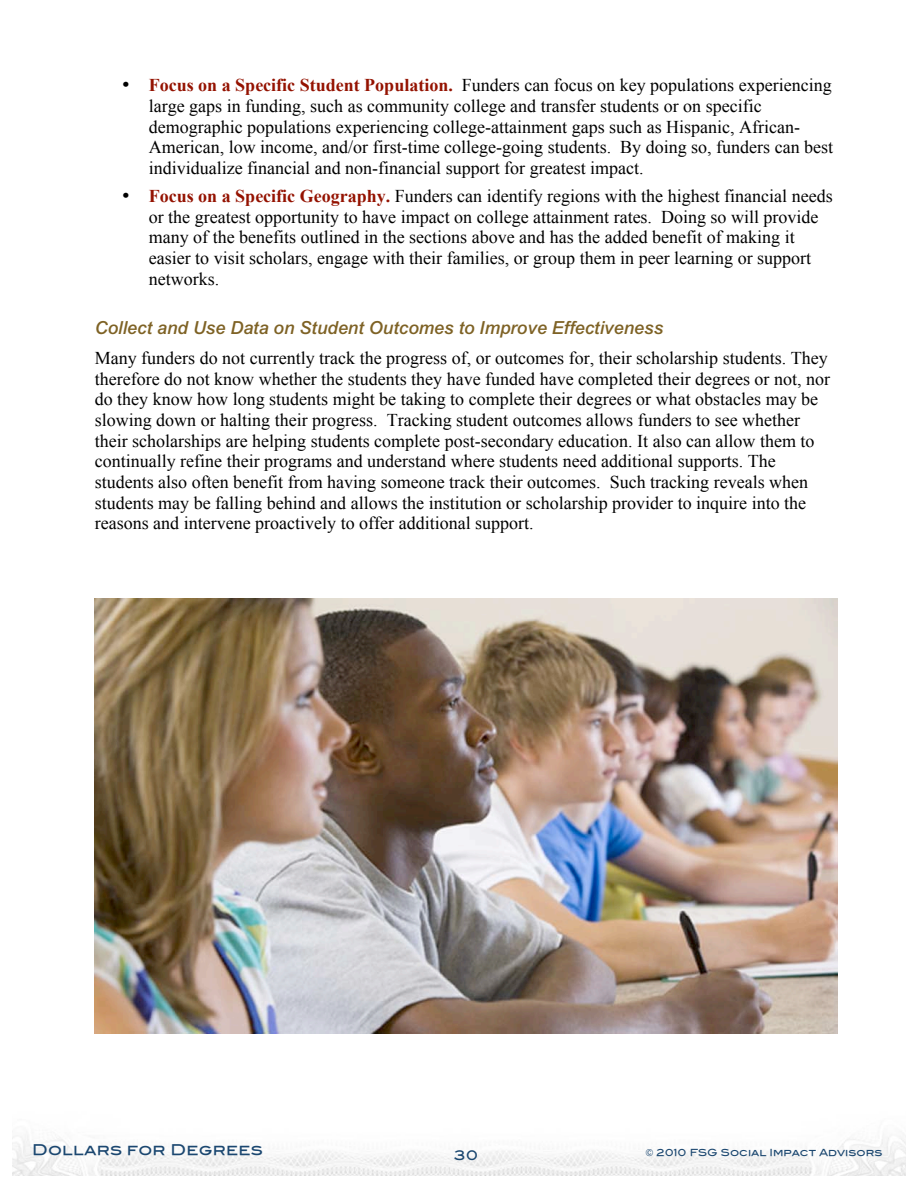
<style>
.page{position:relative;width:918px;height:1188px;background:#fff}
.page>*{position:absolute;margin:0;border:0;box-sizing:border-box;transform-origin:0 0}
.t1{font:18px/20.7px "Times New Roman";color:#000}
.t2{font:italic 500 18px "Arial";color:#7e6225}
.t3{font:500 14.7px "Blair Md ITCTT";letter-spacing:.015em;color:#1b4770}
.t4{font:500 13.35px "Blair Md ITCTT";color:#1b4770}
.t5{font:500 9.75px "Blair Md ITCTT";letter-spacing:.005em;color:#1b4770}
.s1{font-weight:700;color:#941200}
</style>
<div class="page">
<img style="left:13px;top:1135px;width:892px;height:40px">
<img style="left:95px;top:598px;width:742px;height:436px">
<p class="t1" style="left:149px;top:75px;width:686px;text-indent:-27px">• <span class="s1">Focus on a Specific Student Population.</span> Funders can focus on key populations experiencing large gaps in funding, such as community college and transfer students or on specific demographic populations experiencing college-attainment gaps such as Hispanic, African-American, low income, and/or first-time college-going students. By doing so, funders can best individualize financial and non-financial support for greatest impact.</p>
<p class="t1" style="left:149px;top:185px;width:685px;text-indent:-27px">• <span class="s1">Focus on a Specific Geography.</span> Funders can identify regions with the highest financial needs or the greatest opportunity to have impact on college attainment rates. Doing so will provide many of the benefits outlined in the sections above and has the added benefit of making it easier to visit scholars, engage with their families, or group them in peer learning or support networks.</p>
<p class="t2" style="left:95px;top:321px;width:570px">Collect and Use Data on Student Outcomes to Improve Effectiveness</p>
<p class="t1" style="left:95px;top:347px;width:737px">Many funders do not currently track the progress of, or outcomes for, their scholarship students. They therefore do not know whether the students they have funded have completed their degrees or not, nor do they know how long students might be taking to complete their degrees or what obstacles may be slowing down or halting their progress. Tracking student outcomes allows funders to see whether their scholarships are helping students complete post-secondary education. It also can allow them to continually refine their programs and understand where students need additional supports. The students also often benefit from having someone track their outcomes. Such tracking reveals when students may be falling behind and allows the institution or scholarship provider to inquire into the reasons and intervene proactively to offer additional support.</p>
<p class="t3" style="left:32px;top:1141px;width:232px">Dollars for Degrees</p>
<p class="t4" style="left:454px;top:1148px;width:26px">30</p>
<p class="t5" style="left:646px;top:1147px;width:238px">© 2010 FSG Social Impact Advisors</p>
</div>
